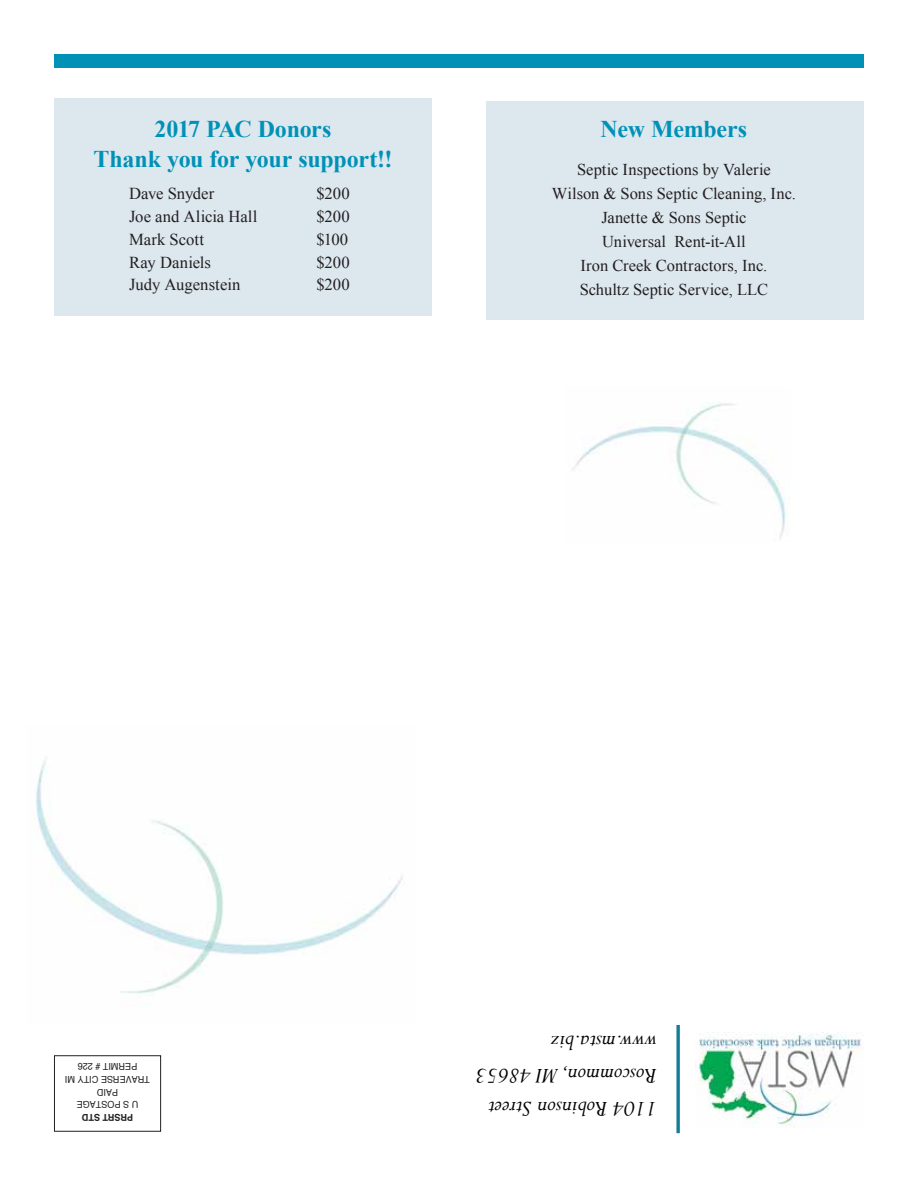
<style>
.page{position:relative;width:918px;height:1188px;background:#fff}
.page>*{position:absolute;margin:0;border:0;box-sizing:border-box;transform-origin:0 0}
.t1{font:italic 24px/33px "Perpetua";color:#000}
.t2{font:700 24px/30px "Times New Roman";letter-spacing:-.015em;color:#0091b7;text-align:center}
.t3{font:16.65px "Times New Roman";color:#231f20}
.t4{font:16.5px/24px "Times New Roman";color:#231f20;text-align:center}
.t5{font:9.6px/12.8px "Helvetica";color:#231f20;text-align:center;scale:.95 1}
.t6{font:700 9.6px "Helvetica";color:#231f20;scale:.95 1}
</style>
<div class="page">
<div style="left:54px;top:54px;width:810px;height:14px;background:#0091b7"></div>
<div style="left:486px;top:102px;width:378px;height:218px;background:#dce7ee"></div>
<div style="left:54px;top:98px;width:378px;height:217px;background:#dce7ee"></div>
<img style="left:35px;top:757px;width:368px;height:237px">
<img style="left:698px;top:1032px;width:164px;height:94px">
<svg style="left:676px;top:1025px;width:4px;height:108px"></svg>
<img style="left:572px;top:402px;width:215px;height:137px">
<div style="left:54px;top:1055px;width:107px;height:77px;border:1px solid #231f20"></div>
<h1 class="t2" style="left:94px;top:113px;width:300px">2017 PAC Donors<br>Thank you for your support!!</h1>
<p class="t3" style="left:129px;top:182px;width:87px">Dave Snyder</p>
<p class="t3" style="left:317px;top:182px;width:35px">$200</p>
<p class="t3" style="left:129px;top:205px;width:130px">Joe and Alicia Hall</p>
<p class="t3" style="left:317px;top:205px;width:35px">$200</p>
<p class="t3" style="left:129px;top:228px;width:77px">Mark Scott</p>
<p class="t3" style="left:317px;top:228px;width:33px">$100</p>
<p class="t3" style="left:129px;top:250px;width:83px">Ray Daniels</p>
<p class="t3" style="left:317px;top:250px;width:35px">$200</p>
<p class="t3" style="left:129px;top:273px;width:113px">Judy Augenstein</p>
<p class="t3" style="left:317px;top:273px;width:35px">$200</p>
<h1 class="t2" style="left:601px;top:113px;width:148px">New Members</h1>
<p class="t4" style="left:552px;top:157px;width:245px">Septic Inspections by Valerie<br>Wilson &amp; Sons Septic Cleaning, Inc.<br>Janette &amp; Sons Septic<br>Universal Rent-it-All<br>Iron Creek Contractors, Inc.<br>Schultz Septic Service, LLC</p>
<p class="t5" style="left:150px;top:1111px;width:91px;rotate:-180deg">U S POSTAGE<br>PAID<br>TRAVERSE CITY MI<br>PERMIT # 226</p>
<p class="t6" style="left:133px;top:1123px;width:56px;rotate:-180deg">PRSRT STD</p>
<h1 class="t1" style="left:657px;top:1126px;width:182px;rotate:-180deg">1104 Robinson Street<br>Roscommon, MI 48653 www.msta.biz</h1>
</div>
